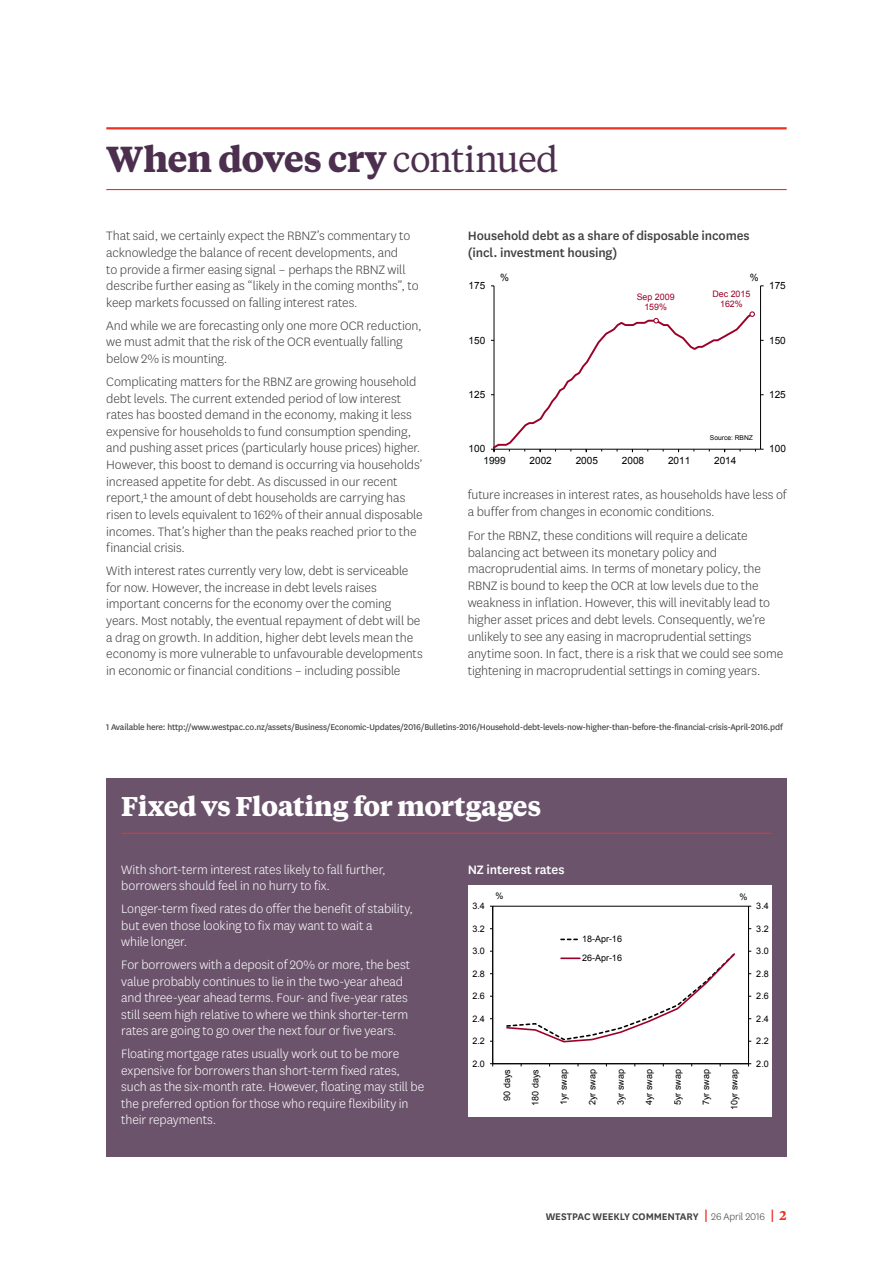
<style>
.page{position:relative;width:893px;height:1263px;background:#fff}
.page>*{position:absolute;margin:0;border:0;box-sizing:border-box;transform-origin:0 0}
.t1{font:700 36px "Tiempos Text";letter-spacing:-.025em;color:#4c2f4e}
.t2{font:700 27px "Tiempos Text";letter-spacing:-.015em;color:#fff}
.t3{font:300 14.25px/16.6px "National LF";letter-spacing:-.01em;color:#414042}
.t4{font:300 14.25px/16.5px "National LF";letter-spacing:-.01em;color:#fff}
.t5{font:500 14.25px/16.5px "National LF";letter-spacing:-.01em;color:#414042}
.t6{font:500 14.25px "National LF";letter-spacing:-.01em;color:#fff}
.t7{font:600 11.25px "National LF";letter-spacing:-.005em;color:#414042}
.t8{font:10.05px "Arial";letter-spacing:-.005em;color:#000}
.t9{font:9.75px "National LF";letter-spacing:-.02em;color:#414042}
.t10{font:9px/18.9px "Arial";color:#000}
.t11{font:8.85px/10.6px "Arial";color:#9c0029;text-align:center}
.t12{font:6.75px "Arial";color:#000}
.s1{font-weight:400}
.s2{font-family:"Tiempos Text";font-size:13.5px;color:#ee3124}
.s3{font-weight:300}
.s4{font-family:"Tiempos Text";font-size:12.75px;color:#ee3124}
</style>
<div class="page">
<hr style="left:106px;top:127px;width:681px;height:2px;background:#ee3124">
<hr style="left:106px;top:189px;width:681px;height:1px;background:#ee3124">
<hr style="left:760px;top:286px;width:1px;height:163px;background:#000">
<hr style="left:494px;top:286px;width:1px;height:163px;background:#000">
<svg style="left:491px;top:311px;width:273px;height:141px"></svg>
<div style="left:106px;top:778px;width:681px;height:379px;background:#6b536c"></div>
<div style="left:468px;top:885px;width:303px;height:231px;background:#fff"></div>
<hr style="left:748px;top:906px;width:1px;height:158px;background:#000">
<hr style="left:492px;top:906px;width:1px;height:158px;background:#000">
<hr style="left:493px;top:1063px;width:255px;height:1px;background:#000">
<svg style="left:561px;top:938px;width:17px;height:2px"></svg>
<svg style="left:506px;top:953px;width:229px;height:90px"></svg>
<hr style="left:121px;top:833px;width:650px;height:1px;background:#ee3124">
<h1 class="t1" style="left:106px;top:134px;width:454px">When doves cry <span class="s1">continued</span></h1>
<p class="t3" style="left:106px;top:227px;width:314px">That said, we certainly expect the RBNZ’s commentary to acknowledge the balance of recent developments, and<br>to provide a firmer easing signal – perhaps the RBNZ will describe further easing as “likely in the coming months”, to keep markets focussed on falling interest rates.</p>
<p class="t3" style="left:106px;top:317px;width:317px">And while we are forecasting only one more OCR reduction, we must admit that the risk of the OCR eventually falling below 2% is mounting.</p>
<p class="t3" style="left:106px;top:373px;width:318px">Complicating matters for the RBNZ are growing household debt levels. The current extended period of low interest rates has boosted demand in the economy, making it less expensive for households to fund consumption spending, and pushing asset prices (particularly house prices) higher.<br>However, this boost to demand is occurring via households’ increased appetite for debt. As discussed in our recent report,¹ the amount of debt households are carrying has risen to levels equivalent to 162% of their annual disposable incomes. That’s higher than the peaks reached prior to the financial crisis.</p>
<p class="t3" style="left:106px;top:562px;width:318px">With interest rates currently very low, debt is serviceable for now. However, the increase in debt levels raises important concerns for the economy over the coming years. Most notably, the eventual repayment of debt will be a drag on growth. In addition, higher debt levels mean the economy is more vulnerable to unfavourable developments in economic or financial conditions – including possible</p>
<p class="t5" style="left:468px;top:227px;width:283px">Household debt as a share of disposable incomes (incl. investment housing)</p>
<p class="t8" style="left:469px;top:279px;width:18px">175</p>
<p class="t8" style="left:469px;top:333px;width:18px">150</p>
<p class="t8" style="left:500px;top:270px;width:10px">%</p>
<p class="t8" style="left:750px;top:270px;width:10px">%</p>
<p class="t11" style="left:637px;top:291px;width:40px">Sep 2009<br>159%</p>
<p class="t11" style="left:712px;top:288px;width:40px">Dec 2015<br>162%</p>
<p class="t8" style="left:769px;top:279px;width:18px">175</p>
<p class="t8" style="left:769px;top:333px;width:18px">150</p>
<p class="t8" style="left:469px;top:388px;width:18px">125</p>
<p class="t8" style="left:469px;top:442px;width:18px">100</p>
<p class="t12" style="left:710px;top:433px;width:45px">Source: RBNZ</p>
<p class="t8" style="left:483px;top:454px;width:24px">1999</p>
<p class="t8" style="left:530px;top:454px;width:24px">2002</p>
<p class="t8" style="left:576px;top:454px;width:24px">2005</p>
<p class="t8" style="left:622px;top:454px;width:24px">2008</p>
<p class="t8" style="left:668px;top:454px;width:24px">2011</p>
<p class="t8" style="left:714px;top:454px;width:24px">2014</p>
<p class="t8" style="left:769px;top:388px;width:18px">125</p>
<p class="t8" style="left:769px;top:442px;width:18px">100</p>
<p class="t3" style="left:468px;top:486px;width:320px">future increases in interest rates, as households have less of a buffer from changes in economic conditions.</p>
<p class="t3" style="left:468px;top:526px;width:317px">For the RBNZ, these conditions will require a delicate balancing act between its monetary policy and macroprudential aims. In terms of monetary policy, the RBNZ is bound to keep the OCR at low levels due to the weakness in inflation. However, this will inevitably lead to higher asset prices and debt levels. Consequently, we’re unlikely to see any easing in macroprudential settings anytime soon. In fact, there is a risk that we could see some tightening in macroprudential settings in coming years.</p>
<p class="t9" style="left:106px;top:721px;width:678px">1 Available here: http://www.westpac.co.nz/assets/Business/Economic-Updates/2016/Bulletins-2016/Household-debt-levels-now-higher-than-before-the-financial-crisis-April-2016.pdf</p>
<h2 class="t2" style="left:121px;top:787px;width:422px">Fixed vs Floating for mortgages</h2>
<p class="t4" style="left:121px;top:861px;width:266px">With short-term interest rates likely to fall further, borrowers should feel in no hurry to fix.</p>
<p class="t4" style="left:121px;top:900px;width:293px">Longer-term fixed rates do offer the benefit of stability, but even those looking to fix may want to wait a<br>while longer.</p>
<p class="t4" style="left:121px;top:956px;width:290px">For borrowers with a deposit of 20% or more, the best value probably continues to lie in the two-year ahead and three-year ahead terms. Four- and five-year rates still seem high relative to where we think shorter-term rates are going to go over the next four or five years.</p>
<p class="t4" style="left:121px;top:1045px;width:304px">Floating mortgage rates usually work out to be more expensive for borrowers than short-term fixed rates, such as the six-month rate. However, floating may still be the preferred option for those who require flexibility in their repayments.</p>
<p class="t6" style="left:468px;top:860px;width:98px">NZ interest rates</p>
<p class="t10" style="left:472px;top:896px;width:14px">3.4</p>
<p class="t10" style="left:472px;top:919px;width:14px">3.2</p>
<p class="t10" style="left:472px;top:941px;width:14px">3.0</p>
<p class="t10" style="left:495px;top:886px;width:10px">%</p>
<p class="t10" style="left:740px;top:888px;width:10px">%</p>
<p class="t10" style="left:582px;top:930px;width:42px">18-Apr-16<br>26-Apr-16</p>
<p class="t10" style="left:756px;top:896px;width:14px">3.4</p>
<p class="t10" style="left:756px;top:919px;width:14px">3.2</p>
<p class="t10" style="left:756px;top:941px;width:14px">3.0</p>
<p class="t10" style="left:472px;top:964px;width:14px">2.8</p>
<p class="t10" style="left:756px;top:964px;width:14px">2.8</p>
<p class="t10" style="left:472px;top:986px;width:14px">2.6</p>
<p class="t10" style="left:756px;top:986px;width:14px">2.6</p>
<p class="t10" style="left:472px;top:1009px;width:14px">2.4</p>
<p class="t10" style="left:756px;top:1009px;width:14px">2.4</p>
<p class="t10" style="left:472px;top:1031px;width:14px">2.2</p>
<p class="t10" style="left:756px;top:1031px;width:14px">2.2</p>
<p class="t10" style="left:472px;top:1054px;width:14px">2.0</p>
<p class="t10" style="left:756px;top:1054px;width:14px">2.0</p>
<p class="t10" style="left:498px;top:1101px;width:33px;rotate:-90deg">90 days</p>
<p class="t10" style="left:526px;top:1106px;width:38px;rotate:-90deg">180 days</p>
<p class="t10" style="left:554px;top:1105px;width:38px;rotate:-90deg">1yr swap</p>
<p class="t10" style="left:583px;top:1105px;width:38px;rotate:-90deg">2yr swap</p>
<p class="t10" style="left:611px;top:1105px;width:38px;rotate:-90deg">3yr swap</p>
<p class="t10" style="left:640px;top:1105px;width:38px;rotate:-90deg">4yr swap</p>
<p class="t10" style="left:668px;top:1105px;width:38px;rotate:-90deg">5yr swap</p>
<p class="t10" style="left:697px;top:1105px;width:38px;rotate:-90deg">7yr swap</p>
<p class="t10" style="left:725px;top:1110px;width:43px;rotate:-90deg">10yr swap</p>
<p class="t7" style="left:546px;top:1209px;width:242px">WESTPAC WEEKLY COMMENTARY <span class="s2">|</span> <span class="s3">26 April 2016</span> <span class="s2">|</span> <span class="s4">2</span></p>
</div>
